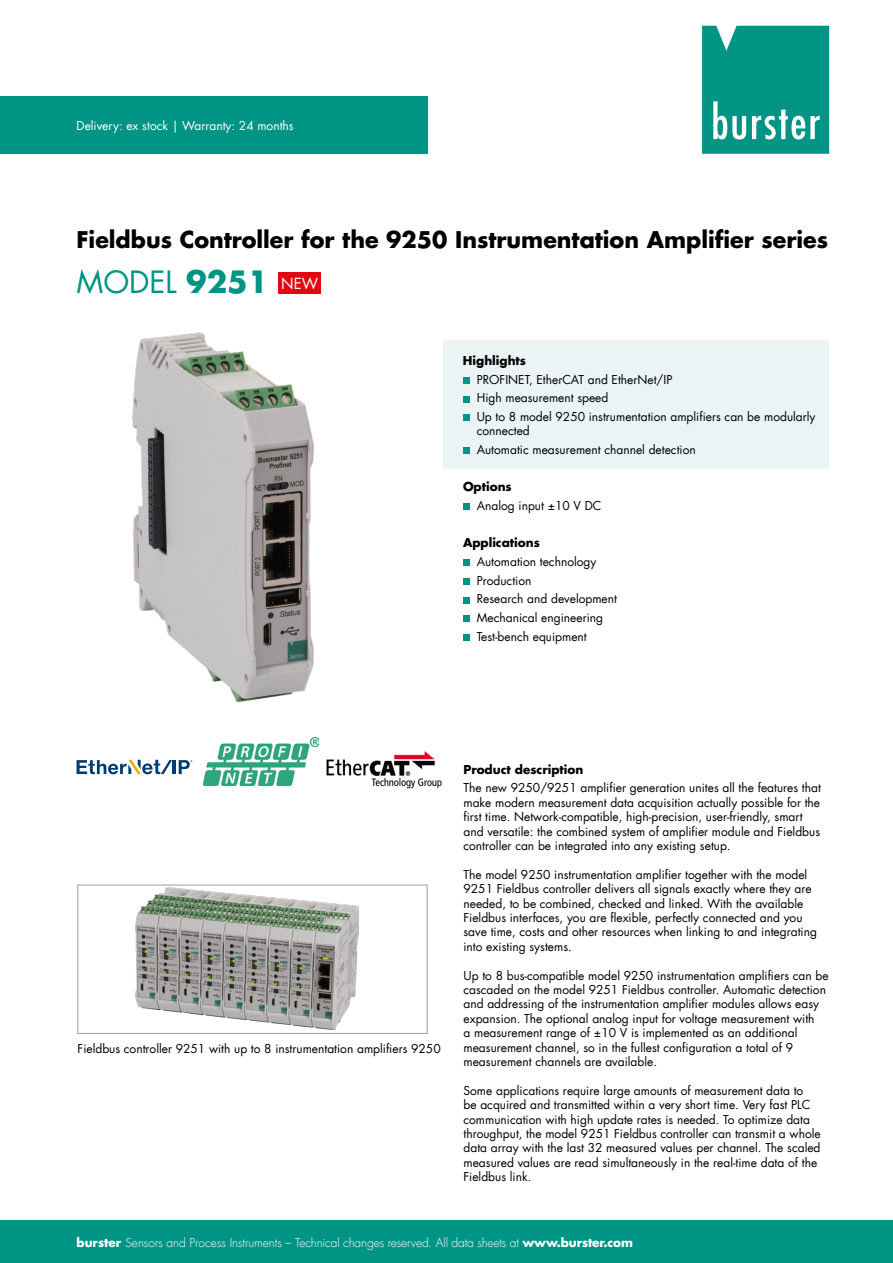
<style>
.page{position:relative;width:893px;height:1263px;background:#fff}
.page>*{position:absolute;margin:0;border:0;box-sizing:border-box;transform-origin:0 0}
.t1{font:30px "Futura LT";color:#009484}
.t2{font:700 22.5px "Futura LT";color:#000}
.t3{font:12px/14.4px "Futura LT";color:#000}
.t4{font:300 12px "Futura LT";letter-spacing:-.01em;color:#fff}
.t5{font:700 12px "Futura LT";color:#000}
.t6{font:12px "Futura LT";color:#fff}
.s1{font-weight:700}
.s2{font-size:15px;color:#fff}
</style>
<div class="page">
<div style="left:443px;top:340px;width:386px;height:128px;background:#ebf4f4"></div>
<div style="left:0;top:96px;width:428px;height:58px;background:#009484"></div>
<svg style="left:702px;top:26px;width:127px;height:128px;background:#179d8f"></svg>
<div style="left:0;top:1220px;width:893px;height:43px;background:#009484"></div>
<div style="left:78px;top:885px;width:349px;height:149px;border:1px solid #9d9d9c"></div>
<img style="left:326px;top:751px;width:116px;height:38px">
<hr style="left:173px;top:760px;width:3px;height:14px;background:#003b71">
<svg style="left:77px;top:760px;width:95px;height:14px"></svg>
<svg style="left:179px;top:760px;width:13px;height:14px"></svg>
<img style="left:135px;top:887px;width:223px;height:142px">
<img style="left:133px;top:333px;width:181px;height:368px">
<img style="left:203px;top:737px;width:116px;height:48px">
<div style="left:463px;top:377px;width:6px;height:7px;background:#009484"></div>
<svg style="left:463px;top:396px;width:6px;height:6px"></svg>
<svg style="left:463px;top:415px;width:6px;height:6px"></svg>
<svg style="left:463px;top:448px;width:6px;height:6px"></svg>
<svg style="left:463px;top:504px;width:6px;height:6px"></svg>
<svg style="left:463px;top:560px;width:6px;height:6px"></svg>
<div style="left:463px;top:578px;width:6px;height:7px;background:#009484"></div>
<svg style="left:463px;top:597px;width:6px;height:6px"></svg>
<div style="left:463px;top:615px;width:6px;height:7px;background:#009484"></div>
<div style="left:463px;top:634px;width:6px;height:7px;background:#009484"></div>
<div style="left:278px;top:272px;width:43px;height:21px;background:#e30613"></div>
<p class="t6" style="left:77px;top:118px;width:219px">Delivery: ex stock | Warranty: 24 months</p>
<h2 class="t2" style="left:77px;top:225px;width:753px">Fieldbus Controller for the 9250 Instrumentation Amplifier series</h2>
<h1 class="t1" style="left:77px;top:263px;width:243px">MODEL <span class="s1">9251</span> <span class="s2">NEW</span></h1>
<p class="t5" style="left:463px;top:353px;width:65px">Highlights</p>
<p class="t3" style="left:477px;top:370px;width:340px;line-height:18.6px">PROFINET, EtherCAT and EtherNet/IP<br>High measurement speed<br>Up to 8 model 9250 instrumentation amplifiers can be modularly</p>
<p class="t3" style="left:477px;top:422px;width:220px;line-height:18.6px">connected<br>Automatic measurement channel detection</p>
<p class="t5" style="left:463px;top:479px;width:50px">Options</p>
<p class="t3" style="left:477px;top:498px;width:126px">Analog input ±10 V DC</p>
<p class="t5" style="left:463px;top:535px;width:78px">Applications</p>
<p class="t3" style="left:477px;top:552px;width:142px;line-height:18.6px">Automation technology<br>Production<br>Research and development<br>Mechanical engineering<br>Test-bench equipment</p>
<p class="t3" style="left:78px;top:1041px;width:365px">Fieldbus controller 9251 with up to 8 instrumentation amplifiers 9250</p>
<p class="t5" style="left:463px;top:761px;width:121px">Product description</p>
<p class="t3" style="left:463px;top:781px;width:359px">The new 9250/9251 amplifier generation unites all the features that make modern measurement data acquisition actually possible for the first time. Network-compatible, high-precision, user-friendly, smart and versatile: the combined system of amplifier module and Fieldbus controller can be integrated into any existing setup.</p>
<p class="t3" style="left:463px;top:867px;width:355px">The model 9250 instrumentation amplifier together with the model 9251 Fieldbus controller delivers all signals exactly where they are needed, to be combined, checked and linked. With the available Fieldbus interfaces, you are flexible, perfectly connected and you save time, costs and other resources when linking to and integrating into existing systems.</p>
<p class="t3" style="left:463px;top:968px;width:367px">Up to 8 bus-compatible model 9250 instrumentation amplifiers can be cascaded on the model 9251 Fieldbus controller. Automatic detection and addressing of the instrumentation amplifier modules allows easy expansion. The optional analog input for voltage measurement with<br>a measurement range of ±10 V is implemented as an additional measurement channel, so in the fullest configuration a total of 9 measurement channels are available.</p>
<p class="t3" style="left:463px;top:1083px;width:359px">Some applications require large amounts of measurement data to<br>be acquired and transmitted within a very short time. Very fast PLC communication with high update rates is needed. To optimize data throughput, the model 9251 Fieldbus controller can transmit a whole data array with the last 32 measured values per channel. The scaled measured values are read simultaneously in the real-time data of the Fieldbus link.</p>
<p class="t4" style="left:77px;top:1235px;width:558px"><span class="s1">burster</span> Sensors and Process Instruments – Technical changes reserved. All data sheets at <span class="s1">www.burster.com</span></p>
</div>
